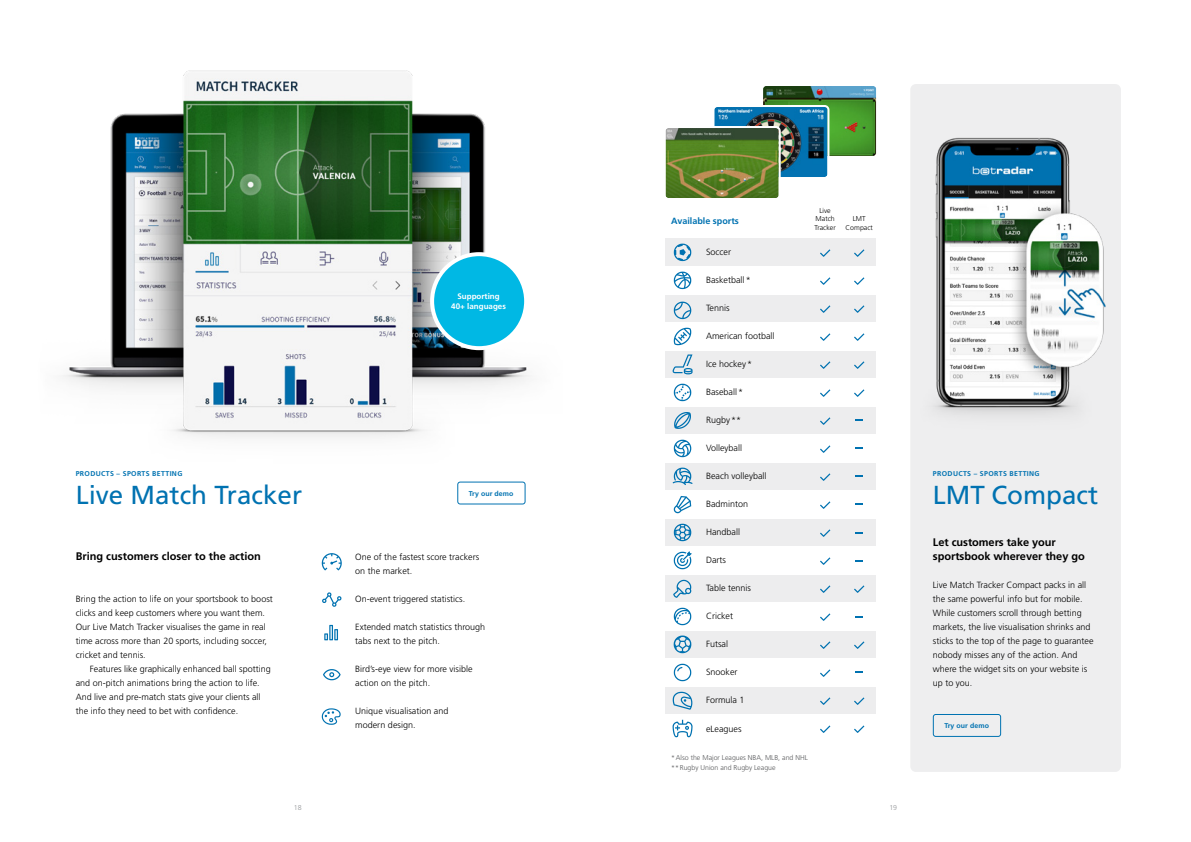
<style>
.page{position:relative;width:1191px;height:842px;background:#fff}
.page>*{position:absolute;margin:0;border:0;box-sizing:border-box;transform-origin:0 0}
.t1{font:26px "Frutiger";color:#0072b1}
.t2{font:700 11px/14px "Frutiger LT Std";letter-spacing:-.005em;color:#000}
.t3{font:300 9px/14px "Frutiger LT Std";color:#000}
.t4{font:700 9px "Frutiger LT Std";color:#0072b1}
.t5{font:700 8px/10px "Frutiger";color:#fff;text-align:center}
.t6{font:300 7px "Frutiger LT Std";color:#58595b}
.t7{font:700 7px "Frutiger";letter-spacing:.05em;color:#0072b1}
.t8{font:300 7px/8px "Frutiger LT Std";color:#000;text-align:center}
.t9{font:700 7px "Frutiger";letter-spacing:.01em;color:#0072b1}
.t10{font:300 7px "Frutiger";color:#939598}
</style>
<div class="page">
<div style="left:910px;top:84px;width:211px;height:688px;background:#ededee;border-radius:6px"></div>
<div style="left:665px;top:238px;width:211px;height:28px;background:#ededee"></div>
<div style="left:665px;top:462px;width:211px;height:28px;background:#ededee"></div>
<div style="left:665px;top:350px;width:211px;height:28px;background:#ededee"></div>
<div style="left:665px;top:574px;width:211px;height:28px;background:#ededee"></div>
<div style="left:665px;top:294px;width:211px;height:28px;background:#ededee"></div>
<div style="left:665px;top:518px;width:211px;height:28px;background:#ededee"></div>
<div style="left:665px;top:406px;width:211px;height:28px;background:#ededee"></div>
<div style="left:665px;top:630px;width:211px;height:28px;background:#ededee"></div>
<div style="left:665px;top:686px;width:211px;height:28px;background:#ededee"></div>
<img style="left:62px;top:70px;width:468px;height:368px">
<img style="left:910px;top:84px;width:196px;height:330px">
<img style="left:764px;top:87px;width:111px;height:68px">
<div style="left:761px;top:84px;width:117px;height:74px;border:2px solid #fff;border-radius:4px"></div>
<img style="left:715px;top:108px;width:111px;height:68px">
<div style="left:712px;top:105px;width:117px;height:74px;border:2px solid #fff;border-radius:4px"></div>
<img style="left:666px;top:129px;width:111px;height:68px">
<div style="left:663px;top:126px;width:117px;height:74px;border:2px solid #fff;border-radius:4px"></div>
<div style="left:432px;top:254px;width:94px;height:94px;background:#00b8e4;border-radius:50%"></div>
<div style="left:430px;top:252px;width:98px;height:98px;border:4px solid #fff;border-radius:50%"></div>
<svg style="left:324px;top:625px;width:14px;height:15px"></svg>
<svg style="left:322px;top:592px;width:19px;height:15px"></svg>
<svg style="left:322px;top:553px;width:20px;height:17px"></svg>
<svg style="left:322px;top:708px;width:19px;height:17px"></svg>
<svg style="left:323px;top:669px;width:18px;height:11px"></svg>
<svg style="left:674px;top:244px;width:17px;height:17px"></svg>
<svg style="left:672px;top:468px;width:20px;height:17px"></svg>
<svg style="left:672px;top:354px;width:20px;height:20px"></svg>
<svg style="left:673px;top:580px;width:18px;height:18px"></svg>
<svg style="left:674px;top:302px;width:17px;height:17px"></svg>
<svg style="left:674px;top:524px;width:17px;height:17px"></svg>
<svg style="left:674px;top:412px;width:17px;height:17px"></svg>
<svg style="left:673px;top:635px;width:18px;height:18px"></svg>
<svg style="left:672px;top:692px;width:20px;height:18px"></svg>
<svg style="left:672px;top:720px;width:20px;height:17px"></svg>
<svg style="left:674px;top:272px;width:17px;height:17px"></svg>
<svg style="left:674px;top:496px;width:17px;height:17px"></svg>
<svg style="left:674px;top:384px;width:17px;height:17px"></svg>
<svg style="left:674px;top:608px;width:17px;height:17px"></svg>
<svg style="left:674px;top:328px;width:17px;height:17px"></svg>
<svg style="left:674px;top:551px;width:18px;height:18px"></svg>
<svg style="left:674px;top:440px;width:17px;height:17px"></svg>
<svg style="left:674px;top:664px;width:17px;height:17px"></svg>
<svg style="left:854px;top:249px;width:10px;height:8px"></svg>
<svg style="left:854px;top:361px;width:10px;height:8px"></svg>
<svg style="left:854px;top:725px;width:10px;height:8px"></svg>
<svg style="left:854px;top:305px;width:10px;height:8px"></svg>
<svg style="left:854px;top:641px;width:10px;height:8px"></svg>
<svg style="left:854px;top:277px;width:10px;height:8px"></svg>
<svg style="left:854px;top:333px;width:10px;height:8px"></svg>
<svg style="left:820px;top:249px;width:10px;height:8px"></svg>
<svg style="left:820px;top:473px;width:10px;height:8px"></svg>
<svg style="left:820px;top:361px;width:10px;height:8px"></svg>
<svg style="left:820px;top:585px;width:10px;height:8px"></svg>
<svg style="left:854px;top:585px;width:10px;height:8px"></svg>
<svg style="left:820px;top:305px;width:10px;height:8px"></svg>
<svg style="left:820px;top:529px;width:10px;height:8px"></svg>
<svg style="left:820px;top:417px;width:10px;height:8px"></svg>
<svg style="left:820px;top:641px;width:10px;height:8px"></svg>
<svg style="left:820px;top:697px;width:10px;height:8px"></svg>
<svg style="left:854px;top:697px;width:10px;height:8px"></svg>
<svg style="left:820px;top:725px;width:10px;height:8px"></svg>
<svg style="left:820px;top:277px;width:10px;height:8px"></svg>
<svg style="left:820px;top:501px;width:10px;height:8px"></svg>
<svg style="left:820px;top:389px;width:10px;height:8px"></svg>
<svg style="left:854px;top:389px;width:10px;height:8px"></svg>
<svg style="left:820px;top:613px;width:10px;height:8px"></svg>
<svg style="left:820px;top:333px;width:10px;height:8px"></svg>
<svg style="left:820px;top:557px;width:10px;height:8px"></svg>
<svg style="left:820px;top:445px;width:10px;height:8px"></svg>
<svg style="left:820px;top:669px;width:10px;height:8px"></svg>
<div style="left:457px;top:482px;width:68px;height:22px;border:1px solid #0072b1;border-radius:2px"></div>
<div style="left:933px;top:714px;width:68px;height:23px;border:1px solid #0072b1;border-radius:2px"></div>
<p class="t4" style="left:671px;top:216px;width:69px">Available sports</p>
<p class="t8" style="left:814px;top:207px;width:23px">Live<br>Match<br>Tracker</p>
<p class="t8" style="left:845px;top:215px;width:29px">LMT<br>Compact</p>
<p class="t3" style="left:706px;top:245px;width:26px">Soccer</p>
<p class="t3" style="left:706px;top:273px;width:46px">Basketball*</p>
<p class="t5" style="left:451px;top:291px;width:56px">Supporting<br>40+ languages</p>
<p class="t3" style="left:706px;top:301px;width:25px">Tennis</p>
<p class="t3" style="left:706px;top:329px;width:70px">American football</p>
<p class="t3" style="left:706px;top:357px;width:48px">Ice hockey*</p>
<p class="t3" style="left:706px;top:385px;width:39px">Baseball*</p>
<p class="t3" style="left:706px;top:413px;width:37px">Rugby**</p>
<p class="t3" style="left:706px;top:441px;width:37px">Volleyball</p>
<p class="t7" style="left:76px;top:469px;width:108px">PRODUCTS – SPORTS BETTING</p>
<p class="t3" style="left:706px;top:469px;width:62px">Beach volleyball</p>
<h1 class="t1" style="left:76px;top:480px;width:228px">Live Match Tracker</h1>
<p class="t9" style="left:469px;top:489px;width:46px">Try our demo</p>
<p class="t3" style="left:706px;top:497px;width:44px">Badminton</p>
<p class="t3" style="left:706px;top:525px;width:36px">Handball</p>
<p class="t2" style="left:76px;top:549px;width:187px">Bring customers closer to the action</p>
<p class="t3" style="left:76px;top:592px;width:199px">Bring the action to life on your sportsbook to boost clicks and keep customers where you want them.<br>Our Live Match Tracker visualises the game in real time across more than 20 sports, including soccer, cricket and tennis.</p>
<p class="t3" style="left:76px;top:662px;width:197px;text-indent:14px">Features like graphically enhanced ball spotting and on-pitch animations bring the action to life.<br>And live and pre-match stats give your clients all the info they need to bet with confidence.</p>
<p class="t3" style="left:355px;top:550px;width:125px">One of the fastest score trackers on the market.</p>
<p class="t3" style="left:355px;top:592px;width:111px">On-event triggered statistics.</p>
<p class="t3" style="left:355px;top:620px;width:131px">Extended match statistics through tabs next to the pitch.</p>
<p class="t3" style="left:355px;top:662px;width:119px">Bird’s-eye view for more visible action on the pitch.</p>
<p class="t3" style="left:355px;top:704px;width:95px">Unique visualisation and modern design.</p>
<p class="t3" style="left:706px;top:553px;width:21px">Darts</p>
<p class="t3" style="left:706px;top:581px;width:47px">Table tennis</p>
<p class="t3" style="left:706px;top:609px;width:28px">Cricket</p>
<p class="t3" style="left:706px;top:637px;width:23px">Futsal</p>
<p class="t3" style="left:706px;top:665px;width:33px">Snooker</p>
<p class="t3" style="left:706px;top:693px;width:40px">Formula 1</p>
<p class="t3" style="left:706px;top:721px;width:37px">eLeagues</p>
<p class="t6" style="left:671px;top:754px;width:138px">*Also the Major Leagues NBA, MLB, and NHL</p>
<p class="t6" style="left:671px;top:763px;width:106px">**Rugby Union and Rugby League</p>
<p class="t10" style="left:294px;top:803px;width:9px">18</p>
<p class="t10" style="left:889px;top:803px;width:9px">19</p>
<p class="t7" style="left:933px;top:469px;width:108px">PRODUCTS – SPORTS BETTING</p>
<h1 class="t1" style="left:933px;top:480px;width:167px">LMT Compact</h1>
<p class="t2" style="left:933px;top:535px;width:153px">Let customers take your sportsbook wherever they go</p>
<p class="t3" style="left:933px;top:578px;width:162px">Live Match Tracker Compact packs in all the same powerful info but for mobile.<br>While customers scroll through betting markets, the live visualisation shrinks and sticks to the top of the page to guarantee nobody misses any of the action. And where the widget sits on your website is up to you.</p>
<p class="t9" style="left:944px;top:722px;width:46px">Try our demo</p>
</div>
